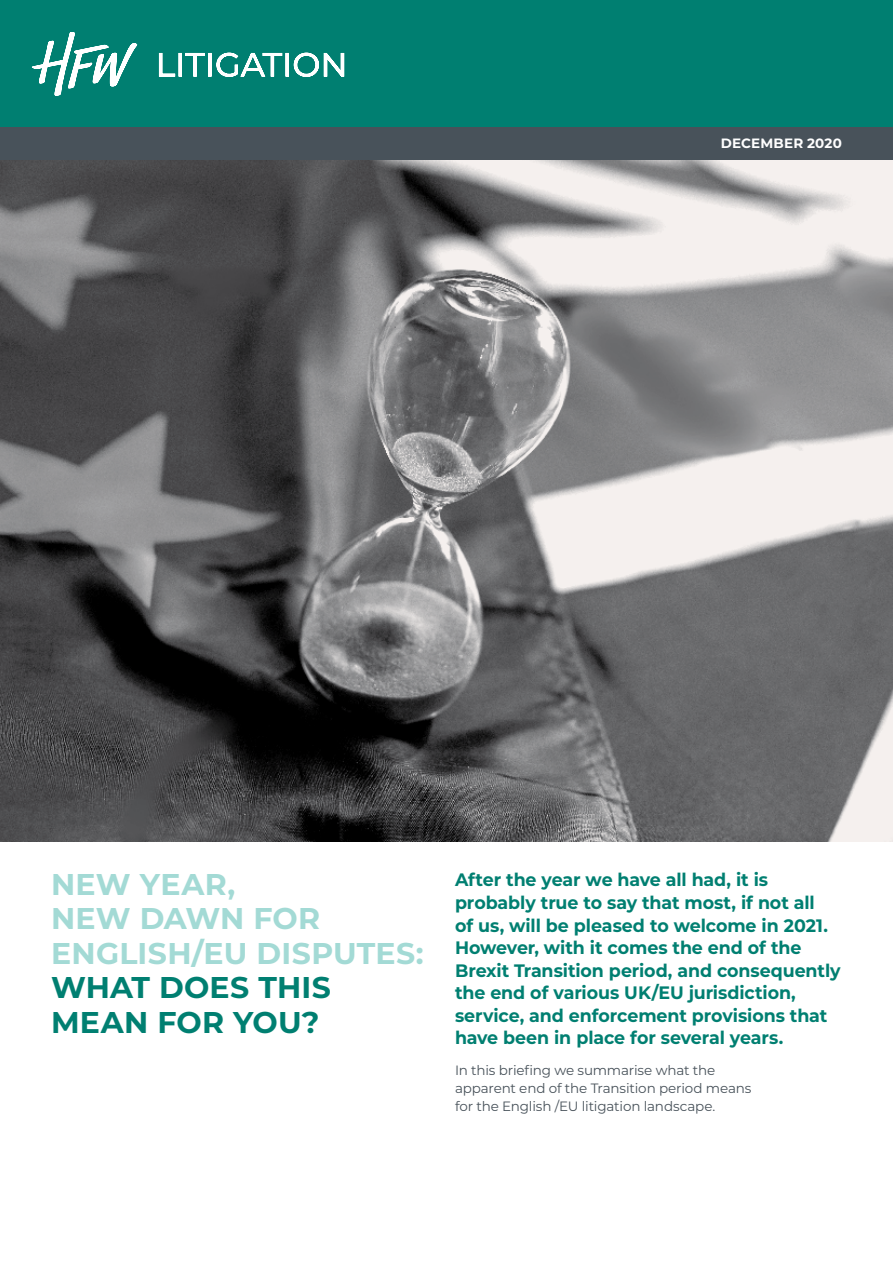
<style>
.page{position:relative;width:893px;height:1263px;background:#fff}
.page>*{position:absolute;margin:0;border:0;box-sizing:border-box;transform-origin:0 0}
.t1{font:700 30px/34.5px "Montserrat";letter-spacing:.01em;color:#a3dad5}
.t2{font:700 30px/34.5px "Montserrat";letter-spacing:.01em;color:#007f71}
.t3{font:700 18px/22.5px "Montserrat";letter-spacing:-.005em;color:#007f71}
.t4{font:13.5px/18px "Montserrat";letter-spacing:-.01em;color:#48525a}
.t5{font:700 13.5px "Montserrat";letter-spacing:.015em;color:#fff}
</style>
<div class="page">
<div style="left:0;top:0;width:893px;height:128px;background:#007f71"></div>
<img style="left:0;top:160px;width:893px;height:682px">
<div style="left:0;top:128px;width:893px;height:32px;background:#48525a"></div>
<svg style="left:32px;top:32px;width:312px;height:64px"></svg>
<p class="t5" style="left:721px;top:134px;width:123px">DECEMBER 2020</p>
<h1 class="t1" style="left:51px;top:865px;width:374px">NEW YEAR,<br>NEW DAWN FOR<br>ENGLISH/EU DISPUTES:</h1>
<h1 class="t2" style="left:51px;top:969px;width:281px">WHAT DOES THIS<br>MEAN FOR YOU?</h1>
<p class="t3" style="left:455px;top:868px;width:387px">After the year we have all had, it is probably true to say that most, if not all<br>of us, will be pleased to welcome in 2021.<br>However, with it comes the end of the Brexit Transition period, and consequently the end of various UK/EU jurisdiction, service, and enforcement provisions that have been in place for several years.</p>
<p class="t4" style="left:455px;top:1060px;width:298px">In this briefing we summarise what the apparent end of the Transition period means for the English /EU litigation landscape.</p>
</div>
